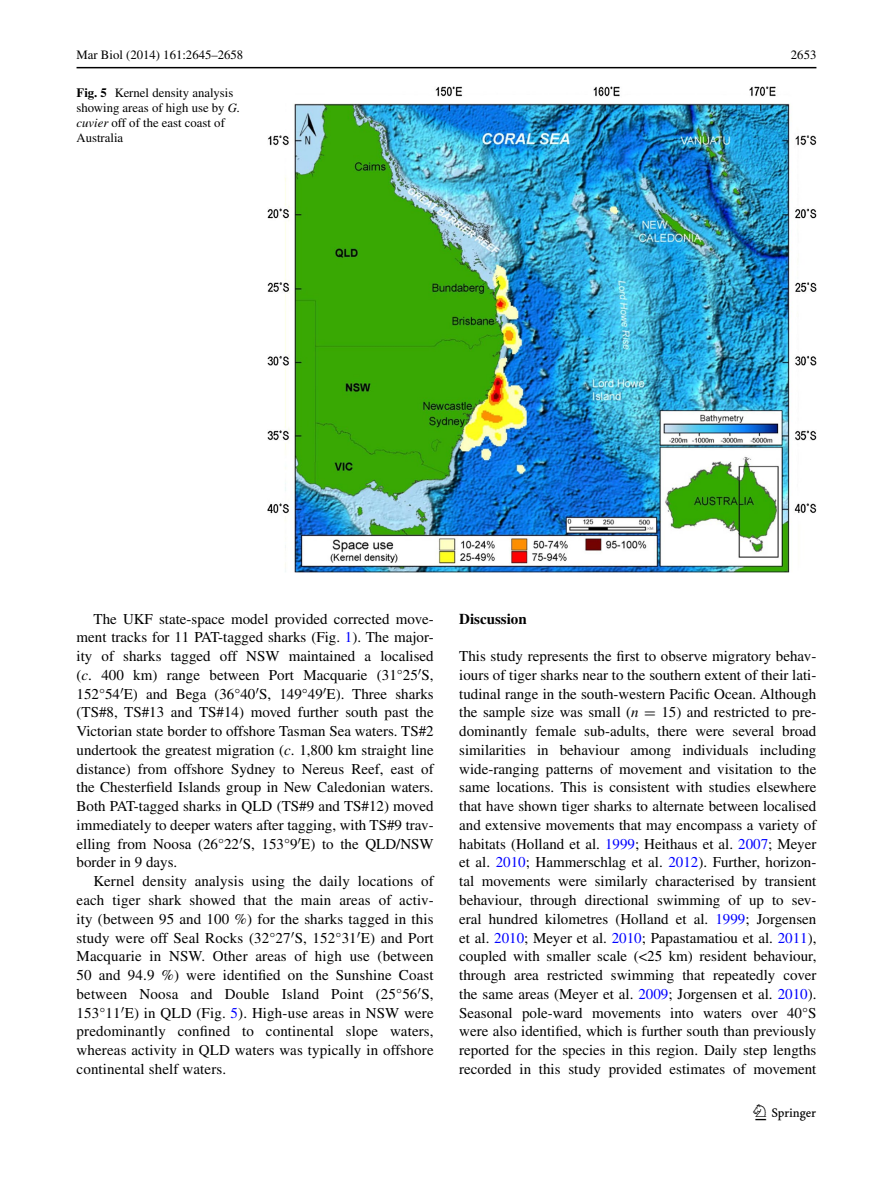
<style>
.page{position:relative;width:893px;height:1187px;background:#fff}
.page>*{position:absolute;margin:0;border:0;box-sizing:border-box;transform-origin:0 0}
.t1{font:22.5px "Springnew";color:#000}
.t2{font:15px/18.8px "Times";color:#000;text-align:justify}
.t3{font:700 15px "Times";color:#000}
.t4{font:12.75px/15px "Times";color:#000}
.s1{font-weight:700}
.s2{font-style:italic}
.s3{color:#00f}
.s4{font-family:"MTSY"}
</style>
<div class="page">
<hr style="left:77px;top:67px;width:739px;height:1px;background:#000">
<img style="left:268px;top:87px;width:548px;height:485px">
<p class="t4" style="left:77px;top:48px;width:168px">Mar Biol (2014) 161:2645–2658</p>
<p class="t4" style="left:791px;top:48px;width:27px">2653</p>
<p class="t4" style="left:77px;top:85px;width:165px"><span class="s1">Fig. 5</span> Kernel density analysis showing areas of high use by <span class="s2">G. cuvier</span> off of the east coast of<br>Australia</p>
<p class="t2" style="left:77px;top:609px;width:359px;text-indent:17px">The UKF state-space model provided corrected move&shy;ment tracks for 11 PAT-tagged sharks (Fig. <span class="s3">1</span>). The major&shy;ity of sharks tagged off NSW maintained a localised (<span class="s2">c</span>. 400 km) range between Port Macquarie (31°25 S, 152°54 E) and Bega (36°40 S, 149°49 E). Three sharks (TS#8, TS#13 and TS#14) moved further south past the Victorian state border to offshore Tasman Sea waters. TS#2 undertook the greatest migration (<span class="s2">c</span>. 1,800 km straight line distance) from offshore Sydney to Nereus Reef, east of the Chesterfield Islands group in New Caledonian waters.<br>Both PAT-tagged sharks in QLD (TS#9 and TS#12) moved immediately to deeper waters after tagging, with TS#9 trav&shy;elling from Noosa (26°22 S, 153°9 E) to the QLD/NSW border in 9 days.</p>
<p class="t2" style="left:77px;top:871px;width:359px;text-indent:17px">Kernel density analysis using the daily locations of each tiger shark showed that the main areas of activ&shy;ity (between 95 and 100 %) for the sharks tagged in this study were off Seal Rocks (32°27 S, 152°31 E) and Port Macquarie in NSW. Other areas of high use (between 50 and 94.9 %) were identified on the Sunshine Coast between Noosa and Double Island Point (25°56 S, 153°11 E) in QLD (Fig. <span class="s3">5</span>). High-use areas in NSW were predominantly confined to continental slope waters, whereas activity in QLD waters was typically in offshore continental shelf waters.</p>
<p class="t3" style="left:459px;top:609px;width:69px">Discussion</p>
<p class="t2" style="left:459px;top:646px;width:359px">This study represents the first to observe migratory behav&shy;iours of tiger sharks near to the southern extent of their lati&shy;tudinal range in the south-western Pacific Ocean. Although the sample size was small (<span class="s2">n</span> <span class="s4">=</span> 15) and restricted to pre&shy;dominantly female sub-adults, there were several broad similarities in behaviour among individuals including wide-ranging patterns of movement and visitation to the same locations. This is consistent with studies elsewhere that have shown tiger sharks to alternate between localised and extensive movements that may encompass a variety of habitats (Holland et al. <span class="s3">1999</span>; Heithaus et al. <span class="s3">2007</span>; Meyer et al. <span class="s3">2010</span>; Hammerschlag et al. <span class="s3">2012</span>). Further, horizon&shy;tal movements were similarly characterised by transient behaviour, through directional swimming of up to sev&shy;eral hundred kilometres (Holland et al. <span class="s3">1999</span>; Jorgensen et al. <span class="s3">2010</span>; Meyer et al. <span class="s3">2010</span>; Papastamatiou et al. <span class="s3">2011</span>), coupled with smaller scale (&lt;25 km) resident behaviour, through area restricted swimming that repeatedly cover the same areas (Meyer et al. <span class="s3">2009</span>; Jorgensen et al. <span class="s3">2010</span>).<br>Seasonal pole-ward movements into waters over 40°S were also identified, which is further south than previously reported for the species in this region. Daily step lengths recorded in this study provided estimates of movement</p>
<h1 class="t1" style="left:755px;top:1104px;width:62px">1 3</h1>
</div>
